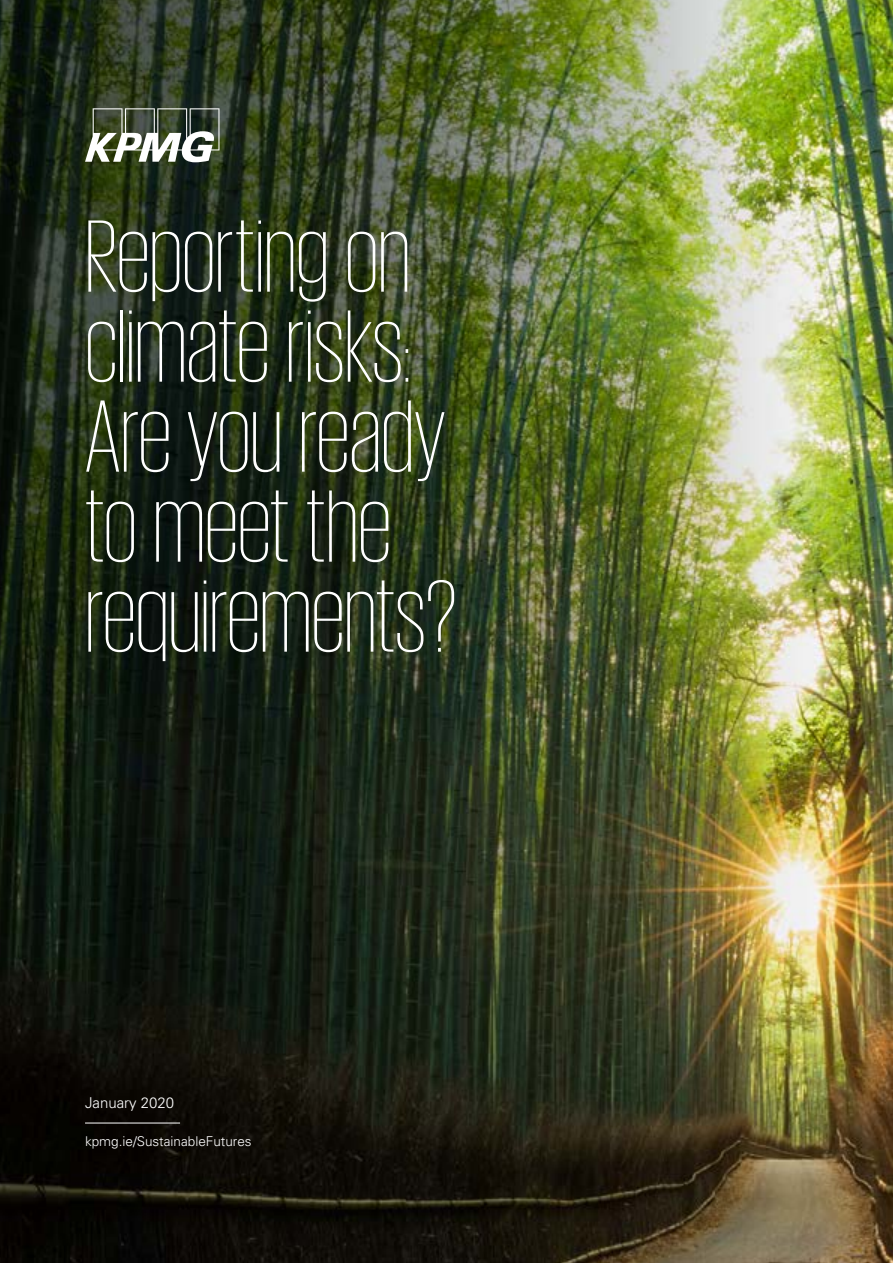
<style>
.page{position:relative;width:893px;height:1263px;background:#fff}
.page>*{position:absolute;margin:0;border:0;box-sizing:border-box;transform-origin:0 0}
.t1{font:200 105px/90px "KPMG";letter-spacing:-.005em;color:#fff}
.t2{font:300 15px "Univers LT Std";color:#fff}
.t3{font:300 13.5px "Univers LT Std";color:#fff}
</style>
<div class="page">
<img style="left:0;top:0;width:893px;height:1263px">
<svg style="left:85px;top:108px;width:134px;height:54px"></svg>
<hr style="left:85px;top:1123px;width:95px;height:1px;background:#fff">
<p class="t1" style="left:85px;top:209px;width:374px">Reporting on climate risks:<br>Are youready to meet the requirements?</p>
<p class="t2" style="left:85px;top:1094px;width:91px">January 2020</p>
<p class="t3" style="left:85px;top:1133px;width:168px">kpmg.ie/SustainableFutures</p>
</div>
